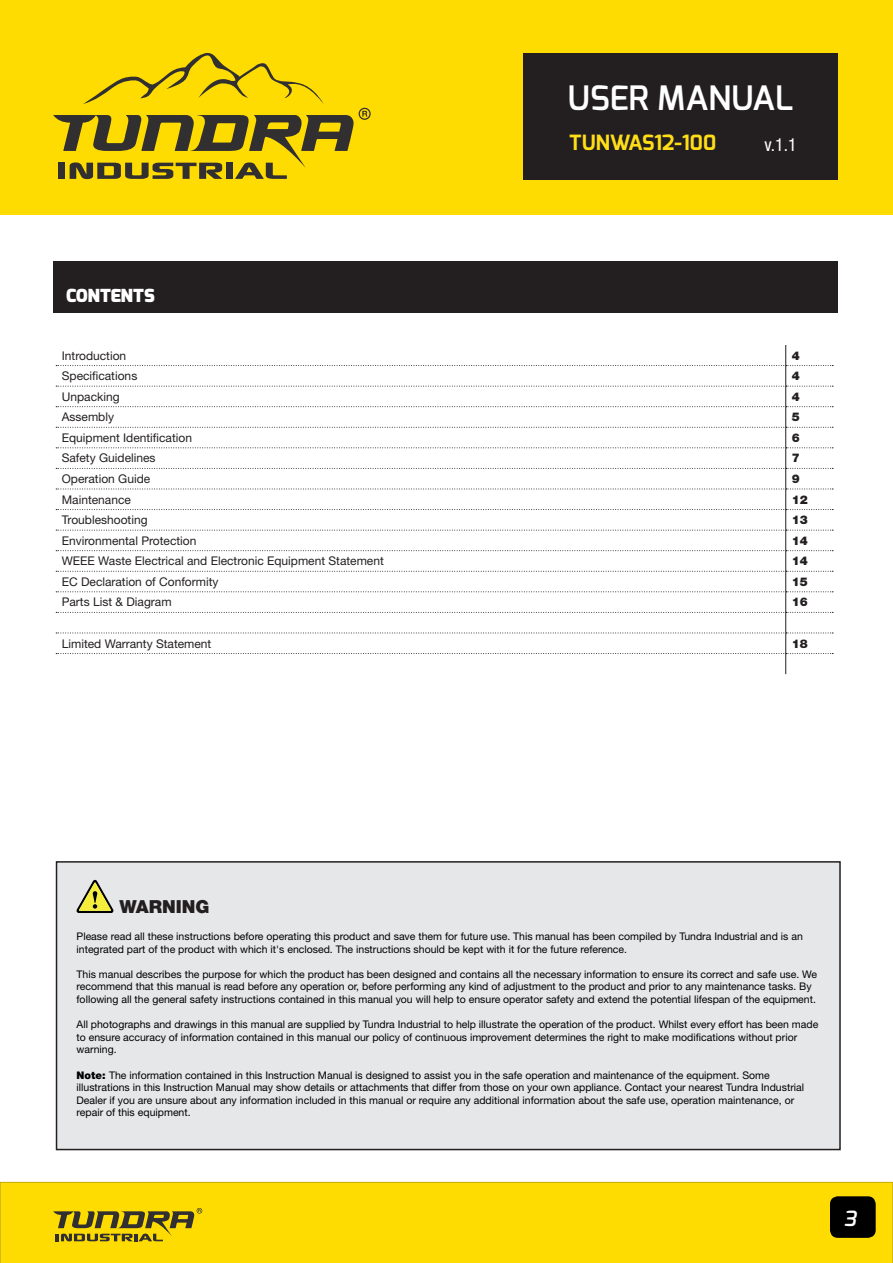
<style>
.page{position:relative;width:893px;height:1263px;background:#fff}
.page>*{position:absolute;margin:0;border:0;box-sizing:border-box;transform-origin:0 0}
.t1{font:600 33.6px "Exo";color:#fff}
.t2{font:700 21px "Exo";color:#ffde17}
.t3{font:italic 600 21px "Exo";color:#fff}
.t4{font:900 18px "Exo";color:#fff}
.t5{font:900 18px "Helvetica Neue LT Std";color:#231f20}
.t6{font:condensed 18px "Helvetica Neue LT Std";color:#fff}
.t7{font:12px "Helvetica Neue LT Std";color:#231f20}
.t8{font:900 12px "Helvetica Neue LT Std";color:#231f20}
.basic_italic{font:10.5px/12.6px "Helvetica Neue LT Std";color:#000}
.s1{font-weight:900}
</style>
<div class="page">
<div style="left:0;top:0;width:892px;height:215px;background:#ffdc01"></div>
<svg style="left:53px;top:52px;width:318px;height:127px"></svg>
<div style="left:0;top:1182px;width:893px;height:81px;background:#ffdc01"></div>
<svg style="left:53px;top:1208px;width:149px;height:33px;background:#b09a12"></svg>
<div style="left:831px;top:1197px;width:44px;height:40px;background:#000;border-radius:7px"></div>
<div style="left:830px;top:1196px;width:46px;height:42px;border:2px solid #000;border-radius:7px"></div>
<div style="left:524px;top:53px;width:314px;height:126px;background:#231f20"></div>
<svg style="left:56px;top:345px;width:777px;height:329px"></svg>
<div style="left:53px;top:262px;width:784px;height:51px;background:#231f20"></div>
<div style="left:57px;top:862px;width:783px;height:287px;background:#e6e7e9"></div>
<div style="left:56px;top:861px;width:785px;height:289px;border:2px solid #231f20"></div>
<svg style="left:76px;top:880px;width:38px;height:33px"></svg>
<p class="t4" style="left:66px;top:284px;width:90px">CONTENTS</p>
<h1 class="t1" style="left:567px;top:76px;width:228px">USER MANUAL</h1>
<h2 class="t2" style="left:569px;top:129px;width:148px">TUNWAS12-100</h2>
<h3 class="t6" style="left:765px;top:134px;width:34px">v.1.1</h3>
<p class="t7" style="left:62px;top:348px;width:66px">Introduction</p>
<p class="t8" style="left:792px;top:348px;width:10px">4</p>
<p class="t7" style="left:62px;top:369px;width:77px">Specifications</p>
<p class="t8" style="left:792px;top:369px;width:10px">4</p>
<p class="t7" style="left:62px;top:389px;width:59px">Unpacking</p>
<p class="t8" style="left:792px;top:389px;width:10px">4</p>
<p class="t7" style="left:62px;top:410px;width:54px">Assembly</p>
<p class="t8" style="left:792px;top:410px;width:10px">5</p>
<p class="t7" style="left:62px;top:430px;width:132px">Equipment Identification</p>
<p class="t8" style="left:792px;top:430px;width:10px">6</p>
<p class="t7" style="left:62px;top:451px;width:95px">Safety Guidelines</p>
<p class="t8" style="left:792px;top:451px;width:10px">7</p>
<p class="t7" style="left:62px;top:471px;width:90px">Operation Guide</p>
<p class="t8" style="left:792px;top:471px;width:10px">9</p>
<p class="t7" style="left:62px;top:492px;width:71px">Maintenance</p>
<p class="t8" style="left:792px;top:492px;width:18px">12</p>
<p class="t7" style="left:62px;top:513px;width:87px">Troubleshooting</p>
<p class="t8" style="left:792px;top:513px;width:18px">13</p>
<p class="t7" style="left:62px;top:533px;width:136px">Environmental Protection</p>
<p class="t8" style="left:792px;top:533px;width:18px">14</p>
<p class="t7" style="left:62px;top:554px;width:324px">WEEE Waste Electrical and Electronic Equipment Statement</p>
<p class="t8" style="left:792px;top:554px;width:18px">14</p>
<p class="t7" style="left:62px;top:574px;width:158px">EC Declaration of Conformity</p>
<p class="t8" style="left:792px;top:574px;width:18px">15</p>
<p class="t7" style="left:62px;top:595px;width:111px">Parts List &amp; Diagram</p>
<p class="t8" style="left:792px;top:595px;width:18px">16</p>
<p class="t7" style="left:62px;top:636px;width:151px">Limited Warranty Statement</p>
<p class="t8" style="left:792px;top:636px;width:18px">18</p>
<p class="t5" style="left:119px;top:896px;width:91px">WARNING</p>
<p class="basic_italic" style="left:77px;top:930px;width:728px">Please read all these instructions before operating this product and save them for future use. This manual has been compiled by Tundra Industrial and is an integrated part of the product with which it's enclosed. The instructions should be kept with it for the future reference.</p>
<p class="basic_italic" style="left:77px;top:968px;width:742px">This manual describes the purpose for which the product has been designed and contains all the necessary information to ensure its correct and safe use. We recommend that this manual is read before any operation or, before performing any kind of adjustment to the product and prior to any maintenance tasks. By following all the general safety instructions contained in this manual you will help to ensure operator safety and extend the potential lifespan of the equipment.</p>
<p class="basic_italic" style="left:77px;top:1018px;width:743px">All photographs and drawings in this manual are supplied by Tundra Industrial to help illustrate the operation of the product. Whilst every effort has been made to ensure accuracy of information contained in this manual our policy of continuous improvement determines the right to make modifications without prior warning.</p>
<p class="basic_italic" style="left:77px;top:1068px;width:729px"><span class="s1">Note:</span> The information contained in this Instruction Manual is designed to assist you in the safe operation and maintenance of the equipment. Some illustrations in this Instruction Manual may show details or attachments that differ from those on your own appliance. Contact your nearest Tundra Industrial Dealer if you are unsure about any information included in this manual or require any additional information about the safe use, operation maintenance, or repair of this equipment.</p>
<p class="t3" style="left:844px;top:1204px;width:14px">3</p>
</div>
